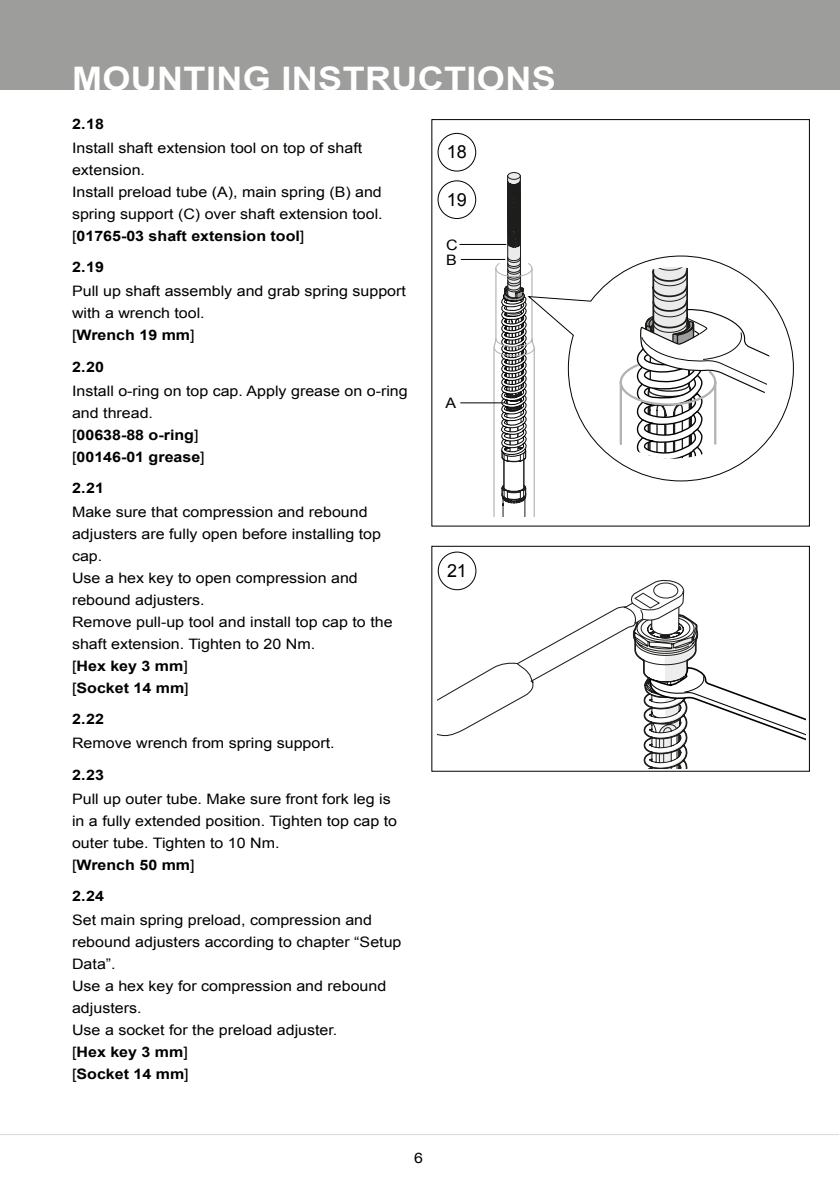
<style>
.page{position:relative;width:840px;height:1191px;background:#fff}
.page>*{position:absolute;margin:0;border:0;box-sizing:border-box;transform-origin:0 0}
.t1{font:700 32.4px "Arial";letter-spacing:.01em;color:#fff;scale:1.11 1}
.t2{font:18px "Arial";color:#000}
.t3{font:14.4px/22px "Arial";color:#000;scale:1.11 1}
.t4{font:700 14.4px "Arial";letter-spacing:.02em;color:#000;scale:1.11 1}
.s1{font-weight:700}
</style>
<div class="page">
<div style="left:0;top:0;width:839px;height:90px;background:#9d9d9c"></div>
<hr style="left:0;top:1134px;width:838px;height:1px;background:#dadada">
<div style="left:431px;top:546px;width:378px;height:225px;border:1px solid #000"></div>
<div style="left:437px;top:551px;width:39px;height:39px;border:1px solid #000;border-radius:50%"></div>
<svg style="left:493px;top:172px;width:42px;height:344px"></svg>
<svg style="left:526px;top:255px;width:267px;height:227px"></svg>
<svg style="left:618px;top:267px;width:151px;height:192px"></svg>
<hr style="left:459px;top:244px;width:46px;height:1px;background:#000">
<hr style="left:461px;top:259px;width:43px;height:1px;background:#000">
<hr style="left:460px;top:402px;width:44px;height:1px;background:#000">
<div style="left:437px;top:133px;width:39px;height:38px;border:1px solid #000;border-radius:50%"></div>
<div style="left:437px;top:180px;width:39px;height:39px;border:1px solid #000;border-radius:50%"></div>
<svg style="left:437px;top:580px;width:367px;height:189px"></svg>
<h1 class="t1" style="left:72px;top:57px;width:437px">MOUNTING INSTRUCTIONS</h1>
<p class="t4" style="left:72px;top:114px;width:30px">2.18</p>
<p class="t3" style="left:72px;top:137px;width:281px">Install shaft extension tool on top of shaft extension.<br>Install preload tube (A), main spring (B) and spring support (C) over shaft extension tool. [<span class="s1">01765-03 shaft extension tool</span>]</p>
<p class="t4" style="left:72px;top:257px;width:30px">2.19</p>
<p class="t3" style="left:72px;top:280px;width:302px">Pull up shaft assembly and grab spring support with a wrench tool.<br>[<span class="s1">Wrench 19 mm</span>]</p>
<p class="t4" style="left:72px;top:357px;width:30px">2.20</p>
<p class="t3" style="left:72px;top:380px;width:304px">Install o-ring on top cap. Apply grease on o-ring and thread.<br>[<span class="s1">00638-88 o-ring</span>]<br>[<span class="s1">00146-01 grease</span>]</p>
<p class="t4" style="left:72px;top:478px;width:30px">2.21</p>
<p class="t3" style="left:72px;top:501px;width:290px">Make sure that compression and rebound adjusters are fully open before installing top cap.<br>Use a hex key to open compression and rebound adjusters.<br>Remove pull-up tool and install top cap to the shaft extension. Tighten to 20 Nm.<br>[<span class="s1">Hex key 3 mm</span>]<br>[<span class="s1">Socket 14 mm</span>]</p>
<p class="t4" style="left:72px;top:709px;width:30px">2.22</p>
<p class="t3" style="left:72px;top:732px;width:238px">Remove wrench from spring support.</p>
<p class="t4" style="left:72px;top:765px;width:30px">2.23</p>
<p class="t3" style="left:72px;top:788px;width:294px">Pull up outer tube. Make sure front fork leg is in a fully extended position. Tighten top cap to outer tube. Tighten to 10 Nm.<br>[<span class="s1">Wrench 50 mm</span>]</p>
<p class="t4" style="left:72px;top:886px;width:30px">2.24</p>
<p class="t3" style="left:72px;top:909px;width:298px">Set main spring preload, compression and rebound adjusters according to chapter “Setup<br>Data”.<br>Use a hex key for compression and rebound adjusters.<br>Use a socket for the preload adjuster.<br>[<span class="s1">Hex key 3 mm</span>]<br>[<span class="s1">Socket 14 mm</span>]</p>
<p class="t2" style="left:446px;top:140px;width:22px">18</p>
<p class="t2" style="left:446px;top:188px;width:21px">19</p>
<p class="t3" style="left:446px;top:238px;width:12px;line-height:14.8px">C<br>B</p>
<p class="t3" style="left:445px;top:392px;width:11px">A</p>
<p class="t2" style="left:447px;top:559px;width:21px">21</p>
<p class="t3" style="left:414px;top:1147px;width:10px">6</p>
</div>
